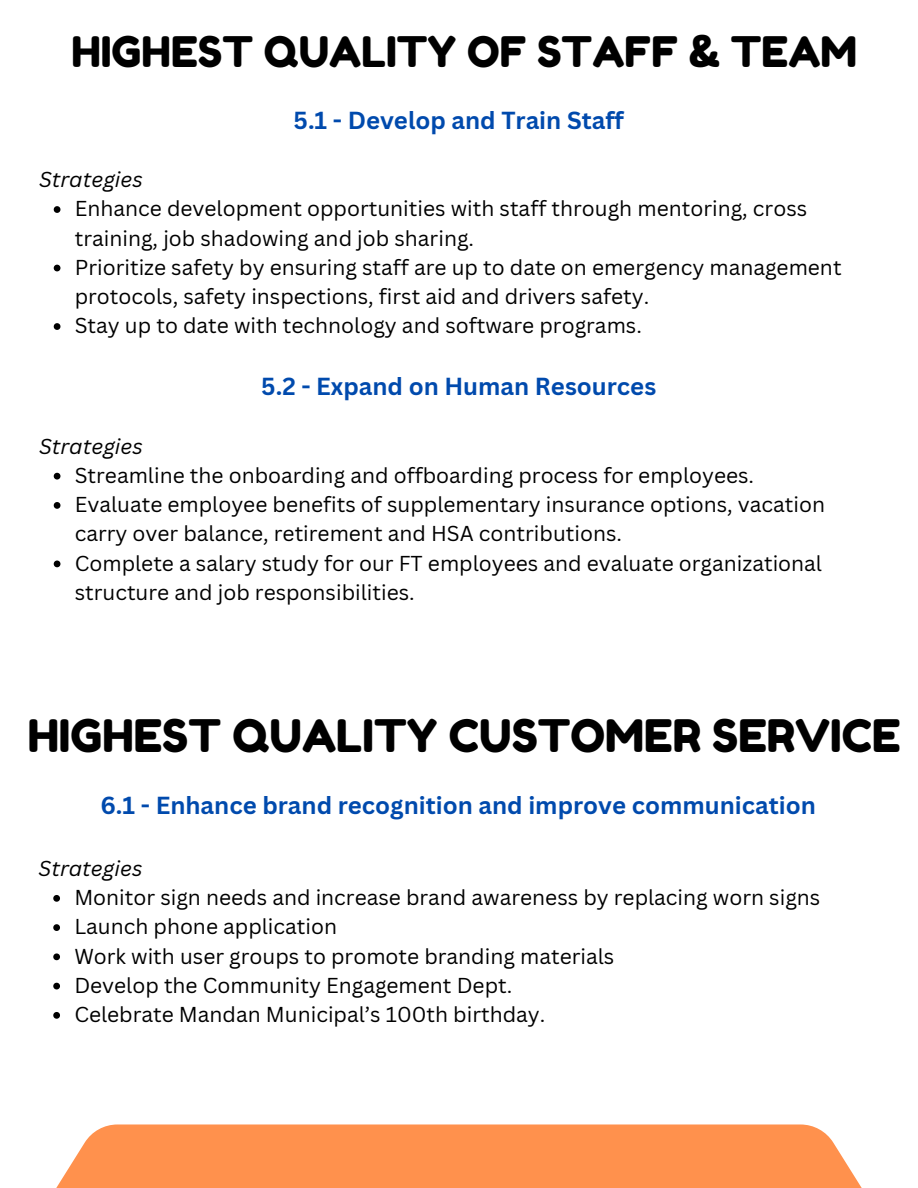
<style>
.page{position:relative;width:918px;height:1188px;background:#fff}
.page>*{position:absolute;margin:0;border:0;box-sizing:border-box;transform-origin:0 0}
.t1{font:44.7px "Fredoka One";color:#000}
.t2{font:42px "Fredoka One";color:#000}
.t3{font:700 24px "Canva Sans";color:#004aad}
.t4{font:21px/29.2px "Canva Sans";color:#000}
.t5{font:italic 21px "Canva Sans";color:#000}
</style>
<div class="page">
<div style="left:26px;top:1124px;width:866px;height:64px;background:#ff914d"></div>
<svg style="left:54px;top:206px;width:6px;height:7px"></svg>
<svg style="left:54px;top:265px;width:6px;height:6px"></svg>
<svg style="left:54px;top:323px;width:6px;height:7px"></svg>
<svg style="left:54px;top:473px;width:6px;height:7px"></svg>
<svg style="left:54px;top:502px;width:6px;height:7px"></svg>
<svg style="left:54px;top:561px;width:6px;height:6px"></svg>
<svg style="left:53px;top:895px;width:7px;height:7px"></svg>
<svg style="left:53px;top:924px;width:7px;height:7px"></svg>
<svg style="left:53px;top:953px;width:7px;height:7px"></svg>
<svg style="left:53px;top:983px;width:7px;height:6px"></svg>
<svg style="left:53px;top:1012px;width:7px;height:7px"></svg>
<h1 class="t2" style="left:71px;top:27px;width:787px">HIGHEST QUALITY OF STAFF &amp; TEAM</h1>
<h2 class="t3" style="left:294px;top:103px;width:332px">5.1 - Develop and Train Staff</h2>
<p class="t5" style="left:39px;top:165px;width:105px">Strategies</p>
<p class="t4" style="left:75px;top:194px;width:734px">Enhance development opportunities with staff through mentoring, cross training, job shadowing and job sharing.</p>
<p class="t4" style="left:75px;top:252px;width:768px">Prioritize safety by ensuring staff are up to date on emergency management protocols, safety inspections, first aid and drivers safety.</p>
<p class="t4" style="left:75px;top:311px;width:569px">Stay up to date with technology and software programs.</p>
<h2 class="t3" style="left:261px;top:370px;width:396px">5.2 - Expand on Human Resources</h2>
<p class="t5" style="left:39px;top:431px;width:105px">Strategies</p>
<p class="t4" style="left:75px;top:460px;width:681px">Streamline the onboarding and offboarding process for employees.</p>
<p class="t4" style="left:75px;top:489px;width:752px">Evaluate employee benefits of supplementary insurance options, vacation carry over balance, retirement and HSA contributions.</p>
<p class="t4" style="left:75px;top:548px;width:749px">Complete a salary study for our FT employees and evaluate organizational structure and job responsibilities.</p>
<h1 class="t1" style="left:28px;top:709px;width:875px">HIGHEST QUALITY CUSTOMER SERVICE</h1>
<h2 class="t3" style="left:100px;top:788px;width:717px">6.1 - Enhance brand recognition and improve communication</h2>
<p class="t5" style="left:39px;top:853px;width:105px">Strategies</p>
<p class="t4" style="left:74px;top:882px;width:748px">Monitor sign needs and increase brand awareness by replacing worn signs</p>
<p class="t4" style="left:74px;top:912px;width:264px">Launch phone application</p>
<p class="t4" style="left:74px;top:941px;width:541px">Work with user groups to promote branding materials</p>
<p class="t4" style="left:74px;top:970px;width:439px">Develop the Community Engagement Dept.</p>
<p class="t4" style="left:74px;top:999px;width:472px">Celebrate Mandan Municipal’s 100th birthday.</p>
</div>
